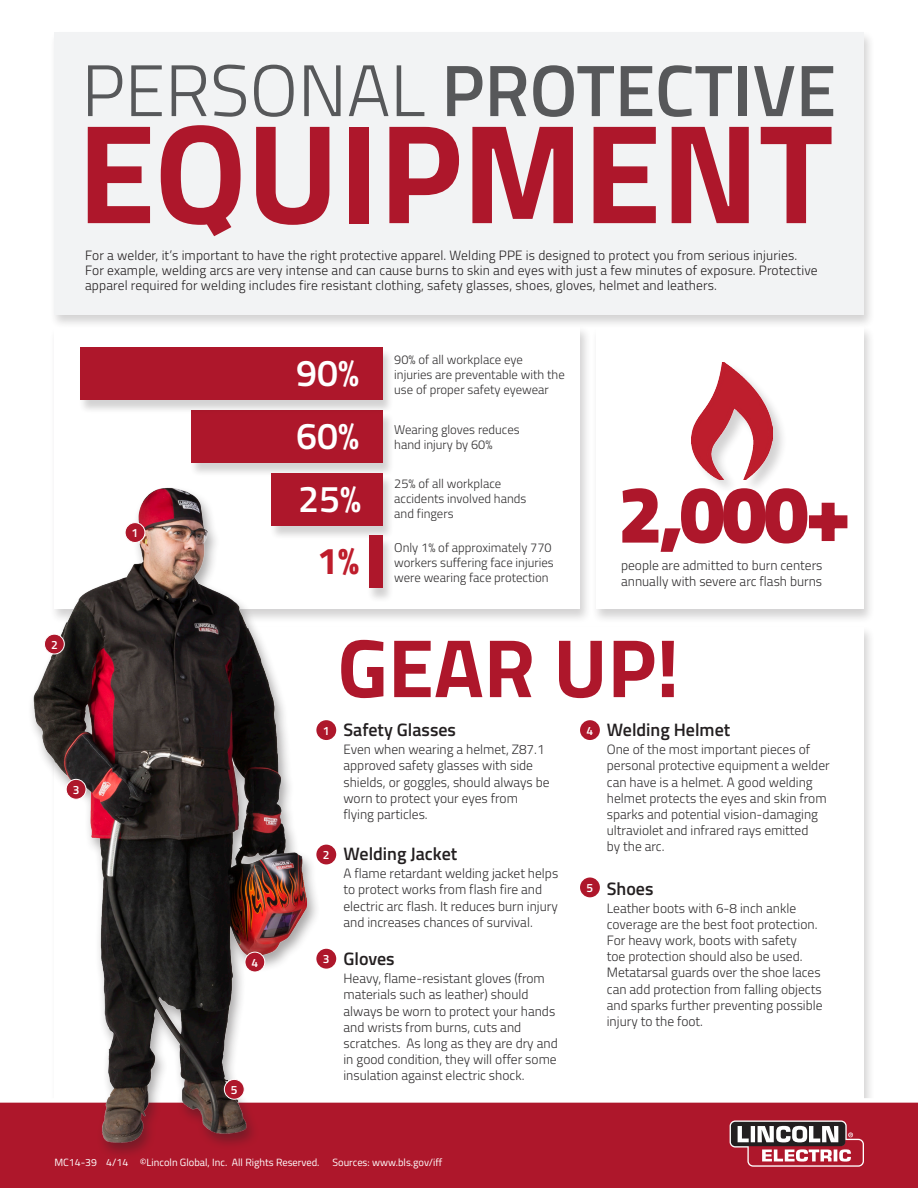
<style>
.page{position:relative;width:918px;height:1188px;background:#fff}
.page>*{position:absolute;margin:0;border:0;box-sizing:border-box;transform-origin:0 0}
.t1{font:700 141.6px "Titillium";color:#ae172b}
.t2{font:700 82.8px "Titillium";color:#ae172b}
.t3{font:700 75px "Titillium";color:#ae172b}
.t4{font:600 73.05px "Titillium";color:#57585a}
.t5{font:600 37.5px "Titillium";color:#fff}
.t6{font:700 37.5px "Titillium";color:#be1d2c}
.t7{font:600 18px "Titillium";color:#231f20}
.t8{font:300 13.5px/16.2px "Titillium";color:#312f30}
.t9{font:300 13.5px/15px "Titillium";letter-spacing:.01em;color:#231f20}
.t10{font:300 12.75px/15px "Titillium";color:#312f30}
.t11{font:600 12px "Titillium";color:#fff}
.t12{font:10.5px "Titillium";color:#fff}
.s1{font-weight:300}
</style>
<div class="page">
<div style="left:0;top:1102px;width:918px;height:86px;background:#ae172b"></div>
<div style="left:50px;top:325px;width:541px;height:298px;background:#231f20;opacity:.2"></div>
<div style="left:54px;top:326px;width:525px;height:283px;background:#fff"></div>
<div style="left:190px;top:412px;width:204px;height:65px;background:#231f20;opacity:.2"></div>
<div style="left:192px;top:410px;width:191px;height:53px;background:#ae172b"></div>
<div style="left:591px;top:325px;width:284px;height:299px;background:#231f20;opacity:.2"></div>
<div style="left:596px;top:326px;width:267px;height:283px;background:#fff"></div>
<img style="left:720px;top:363px;width:17px;height:8px">
<svg style="left:619px;top:371px;width:230px;height:251px"></svg>
<div style="left:79px;top:349px;width:315px;height:65px;background:#231f20;opacity:.2"></div>
<div style="left:81px;top:347px;width:302px;height:53px;background:#ae172b"></div>
<div style="left:270px;top:475px;width:124px;height:66px;background:#231f20;opacity:.2"></div>
<div style="left:272px;top:473px;width:111px;height:53px;background:#ae172b"></div>
<div style="left:367px;top:537px;width:27px;height:66px;background:#231f20;opacity:.2"></div>
<div style="left:369px;top:536px;width:14px;height:52px;background:#ae172b"></div>
<div style="left:50px;top:30px;width:825px;height:300px;background:#231f20;opacity:.2"></div>
<div style="left:54px;top:32px;width:809px;height:283px;background:#f2f3f4"></div>
<div style="left:316px;top:720px;width:20px;height:20px;background:#ae172b;border-radius:50%"></div>
<div style="left:316px;top:845px;width:20px;height:19px;background:#ae172b;border-radius:50%"></div>
<div style="left:580px;top:720px;width:20px;height:20px;background:#ae172b;border-radius:50%"></div>
<div style="left:580px;top:878px;width:20px;height:19px;background:#ae172b;border-radius:50%"></div>
<div style="left:316px;top:949px;width:20px;height:20px;background:#ae172b;border-radius:50%"></div>
<svg style="left:730px;top:1120px;width:134px;height:47px"></svg>
<div style="left:28px;top:486px;width:293px;height:673px;background:#231f20;opacity:.4"></div>
<img style="left:30px;top:481px;width:281px;height:673px">
<div style="left:245px;top:952px;width:20px;height:20px;background:#ae172b;border-radius:50%"></div>
<div style="left:245px;top:952px;width:20px;height:20px;border:1px solid #fff;border-radius:50%"></div>
<div style="left:66px;top:779px;width:20px;height:20px;background:#ae172b;border-radius:50%"></div>
<div style="left:66px;top:779px;width:20px;height:21px;border:1px solid #fff;border-radius:50%"></div>
<div style="left:44px;top:634px;width:20px;height:20px;background:#ae172b;border-radius:50%"></div>
<div style="left:44px;top:634px;width:21px;height:20px;border:1px solid #fff;border-radius:50%"></div>
<div style="left:125px;top:523px;width:20px;height:19px;background:#ae172b;border-radius:50%"></div>
<div style="left:125px;top:522px;width:20px;height:21px;border:1px solid #fff;border-radius:50%"></div>
<div style="left:224px;top:1079px;width:20px;height:20px;background:#ae172b;border-radius:50%"></div>
<div style="left:224px;top:1079px;width:21px;height:21px;border:1px solid #fff;border-radius:50%"></div>
<p class="t4" style="left:82px;top:36px;width:756px"><span class="s1">PERSONAL</span> PROTECTIVE</p>
<p class="t1" style="left:77px;top:65px;width:758px">EQUIPMENT</p>
<p class="t9" style="left:85px;top:247px;width:734px">For a welder, it’s important to have the right protective apparel. Welding PPE is designed to protect you from serious injuries.<br>For example, welding arcs are very intense and can cause burns to skin and eyes with just a few minutes of exposure. Protective apparel required for welding includes fire resistant clothing, safety glasses, shoes, gloves, helmet and leathers.</p>
<p class="t11" style="left:51px;top:635px;width:8px">2</p>
<p class="t11" style="left:132px;top:524px;width:8px">1</p>
<p class="t11" style="left:73px;top:781px;width:8px">3</p>
<p class="t11" style="left:252px;top:953px;width:8px">4</p>
<p class="t11" style="left:231px;top:1081px;width:8px">5</p>
<p class="t5" style="left:296px;top:345px;width:64px">90%</p>
<p class="t5" style="left:296px;top:408px;width:64px">60%</p>
<p class="t5" style="left:298px;top:471px;width:64px">25%</p>
<p class="t6" style="left:317px;top:533px;width:43px">1%</p>
<p class="t10" style="left:394px;top:352px;width:172px">90% of all workplace eye<br>injuries are preventable with the use of proper safety eyewear</p>
<p class="t10" style="left:394px;top:421px;width:127px">Wearing gloves reduces</p>
<p class="t10" style="left:394px;top:436px;width:100px">hand injury by 60%</p>
<p class="t10" style="left:394px;top:476px;width:134px">25% of all workplace accidents involved hands and fingers</p>
<p class="t10" style="left:394px;top:539px;width:161px">Only 1% of approximately 770 workers suffering face injuries were wearing face protection</p>
<p class="t3" style="left:619px;top:457px;width:231px">2,000+</p>
<p class="t8" style="left:621px;top:557px;width:203px">people are admitted to burn centers annually with severe arc flash burns</p>
<p class="t11" style="left:323px;top:721px;width:8px">1</p>
<p class="t11" style="left:323px;top:846px;width:8px">2</p>
<p class="t11" style="left:323px;top:950px;width:8px">3</p>
<p class="t2" style="left:338px;top:605px;width:343px">GEAR UP!</p>
<p class="t7" style="left:344px;top:716px;width:114px">Safety Glasses</p>
<p class="t8" style="left:344px;top:741px;width:208px">Even when wearing a helmet, Z87.1 approved safety glasses with side shields, or goggles, should always be worn to protect your eyes from flying particles.</p>
<p class="t7" style="left:344px;top:840px;width:115px">Welding Jacket</p>
<p class="t8" style="left:344px;top:865px;width:216px">A flame retardant welding jacket helps to protect works from flash fire and electric arc flash. It reduces burn injury and increases chances of survival.</p>
<p class="t7" style="left:344px;top:945px;width:53px">Gloves</p>
<p class="t8" style="left:344px;top:970px;width:216px">Heavy, flame-resistant gloves (from materials such as leather) should always be worn to protect your hands and wrists from burns, cuts and scratches. As long as they are dry and in good condition, they will offer some insulation against electric shock.</p>
<p class="t11" style="left:587px;top:721px;width:8px">4</p>
<p class="t11" style="left:587px;top:879px;width:8px">5</p>
<p class="t7" style="left:607px;top:716px;width:125px">Welding Helmet</p>
<p class="t8" style="left:607px;top:741px;width:224px">One of the most important pieces of personal protective equipment a welder can have is a helmet. A good welding helmet protects the eyes and skin from sparks and potential vision-damaging ultraviolet and infrared rays emitted<br>by the arc.</p>
<p class="t7" style="left:607px;top:875px;width:48px">Shoes</p>
<p class="t8" style="left:607px;top:899px;width:217px">Leather boots with 6-8 inch ankle coverage are the best foot protection.<br>For heavy work, boots with safety<br>toe protection should also be used.<br>Metatarsal guards over the shoe laces can add protection from falling objects and sparks further preventing possible injury to the foot.</p>
<p class="t12" style="left:54px;top:1154px;width:267px">MC14-39 4/14 ©Lincoln Global, Inc. All Rights Reserved.</p>
<p class="t12" style="left:332px;top:1154px;width:111px">Sources: www.bls.gov/iff</p>
</div>
